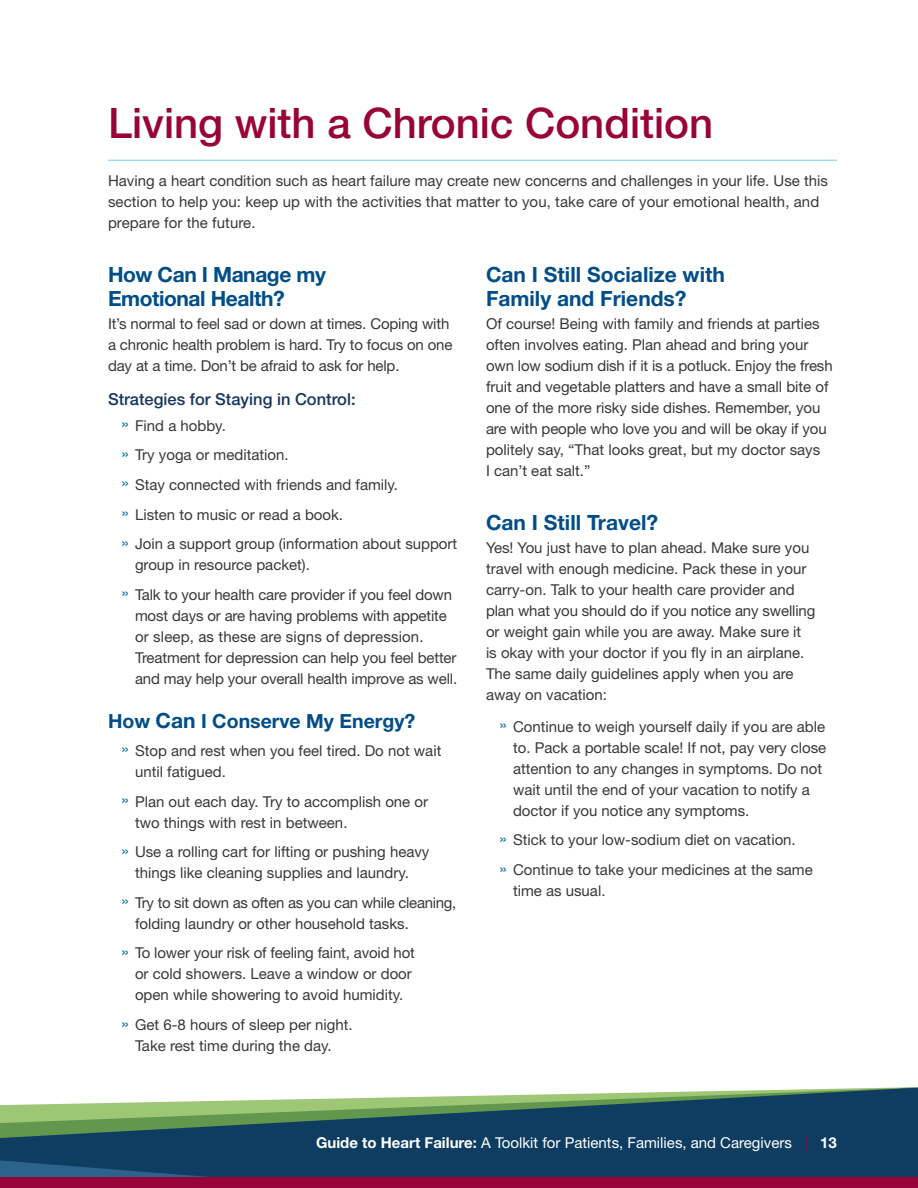
<style>
.page{position:relative;width:918px;height:1188px;background:#fff}
.page>*{position:absolute;margin:0;border:0;box-sizing:border-box;transform-origin:0 0}
.Header{font:500 42px "Helvetica Neue LT Std";color:#990438}
.Subhead{font:700 21px/24px "Helvetica Neue LT Std";color:#004d87}
.Subhead-2{font:700 21px/24px "Helvetica Neue LT Std";letter-spacing:-.02em;color:#004d87}
.Subhead-3{font:700 19.5px "Helvetica Neue LT Std";color:#004d87}
.CTA{font:500 16.5px "Helvetica Neue LT Std";color:#16365f}
.body{font:15px/21px "Helvetica Neue LT Std";color:#383839}
.t1{font:15px "Helvetica Neue LT Std";color:#fff}
.s1{font-size:15.75px;color:#08719f}
.s2{font-size:21px}
.s3{font-weight:700}
.s4{color:#990438}
</style>
<div class="page">
<svg style="left:0;top:1087px;width:918px;height:90px;background:#3c6672"></svg>
<div style="left:0;top:1177px;width:918px;height:11px;background:#990438"></div>
<hr style="left:108px;top:160px;width:729px;height:1px;background:#9cdcf8">
<p class="Header" style="left:108px;top:98px;width:607px">Living with a Chronic Condition</p>
<p class="body" style="left:108px;top:170px;width:722px">Having a heart condition such as heart failure may create new concerns and challenges in your life. Use this section to help you: keep up with the activities that matter to you, take care of your emotional health, and prepare for the future.</p>
<p class="Subhead-2" style="left:108px;top:262px;width:219px">How Can I Manage my<br>Emotional Health?</p>
<p class="body" style="left:108px;top:313px;width:346px">It’s normal to feel sad or down at times. Coping with a chronic health problem is hard. Try to focus on one day at a time. Don’t be afraid to ask for help.</p>
<p class="CTA" style="left:108px;top:390px;width:249px">Strategies for Staying in Control:</p>
<p class="body" style="left:122px;top:415px;width:106px"><span class="s1">»</span> Find a hobby.</p>
<p class="body" style="left:122px;top:444px;width:169px"><span class="s1">»</span> Try yoga or meditation.</p>
<p class="body" style="left:122px;top:474px;width:278px"><span class="s1">»</span> Stay connected with friends and family.</p>
<p class="body" style="left:122px;top:504px;width:223px"><span class="s1">»</span> Listen to music or read a book.</p>
<p class="body" style="left:135px;top:533px;width:324px;text-indent:-14px"><span class="s1">»</span> Join a support group (information about support group in resource packet).</p>
<p class="body" style="left:135px;top:584px;width:324px;text-indent:-14px"><span class="s1">»</span> Talk to your health care provider if you feel down most days or are having problems with appetite or sleep, as these are signs of depression.<br>Treatment for depression can help you feel better and may help your overall health improve as well.</p>
<p class="Subhead-3" style="left:108px;top:709px;width:309px">How <span class="s2">Can</span> I Conserve My Energy?</p>
<p class="body" style="left:135px;top:740px;width:308px;text-indent:-14px"><span class="s1">»</span> Stop and rest when you feel tired. Do not wait until fatigued.</p>
<p class="body" style="left:135px;top:790px;width:295px;text-indent:-14px"><span class="s1">»</span> Plan out each day. Try to accomplish one or two things with rest in between.</p>
<p class="body" style="left:122px;top:841px;width:309px;text-align:center"><span class="s1">»</span> Use a rolling cart for lifting or pushing heavy things like cleaning supplies and laundry.</p>
<p class="body" style="left:135px;top:892px;width:323px;text-indent:-14px"><span class="s1">»</span> Try to sit down as often as you can while cleaning, folding laundry or other household tasks.</p>
<p class="body" style="left:135px;top:942px;width:281px;text-indent:-14px"><span class="s1">»</span> To lower your risk of feeling faint, avoid hot or cold showers. Leave a window or door open while showering to avoid humidity.</p>
<p class="body" style="left:122px;top:1014px;width:233px;text-align:center"><span class="s1">»</span> Get 6-8 hours of sleep per night.<br>Take rest time during the day.</p>
<p class="Subhead" style="left:486px;top:262px;width:241px">Can I Still Socialize with<br>Family and Friends?</p>
<p class="body" style="left:486px;top:313px;width:348px">Of course! Being with family and friends at parties often involves eating. Plan ahead and bring your own low sodium dish if it is a potluck. Enjoy the fresh fruit and vegetable platters and have a small bite of one of the more risky side dishes. Remember, you are with people who love you and will be okay if you politely say, “That looks great, but my doctor says<br>I can’t eat salt.”</p>
<p class="Subhead" style="left:486px;top:510px;width:174px">Can I Still Travel?</p>
<p class="body" style="left:486px;top:537px;width:331px">Yes! You just have to plan ahead. Make sure you travel with enough medicine. Pack these in your carry-on. Talk to your health care provider and plan what you should do if you notice any swelling or weight gain while you are away. Make sure it is okay with your doctor if you fly in an airplane.<br>The same daily guidelines apply when you are away on vacation:</p>
<p class="body" style="left:513px;top:716px;width:315px;text-indent:-14px"><span class="s1">»</span> Continue to weigh yourself daily if you are able to. Pack a portable scale! If not, pay very close attention to any changes in symptoms. Do not wait until the end of your vacation to notify a doctor if you notice any symptoms.</p>
<p class="body" style="left:500px;top:829px;width:298px"><span class="s1">»</span> Stick to your low-sodium diet on vacation.</p>
<p class="body" style="left:513px;top:859px;width:301px;text-indent:-14px"><span class="s1">»</span> Continue to take your medicines at the same time as usual.</p>
<p class="t1" style="left:316px;top:1133px;width:522px"><span class="s3">Guide to Heart Failure:</span> A Toolkit for Patients, Families, and Caregivers <span class="s4">|</span> <span class="s3">13</span></p>
</div>
